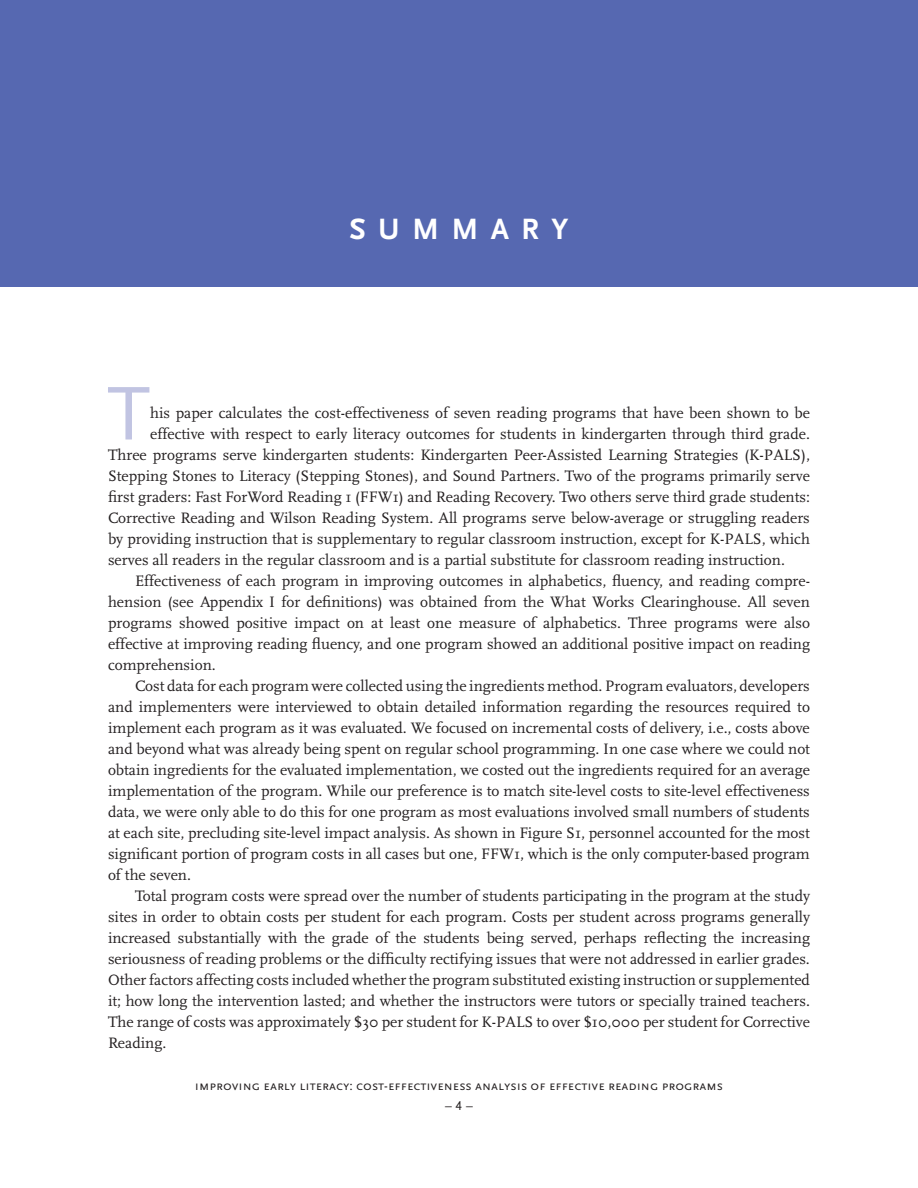
<style>
.page{position:relative;width:918px;height:1188px;background:#fff}
.page>*{position:absolute;margin:0;border:0;box-sizing:border-box;transform-origin:0 0}
.t1{font:79.35px "Scala Sans Caps";color:#c1c4e2}
.t2{font:700 30.75px "Scala Sans Caps";letter-spacing:.4em;color:#fff}
.t3{font:15.75px "Scala";color:#231f20}
.t4{font:13.5px "Scala Sans Caps";color:#231f20}
</style>
<div class="page">
<div style="left:0;top:0;width:918px;height:286px;background:#5668b1"></div>
<h2 class="t2" style="left:350px;top:211px;width:220px">SUMMARY</h2>
<h1 class="t1" style="left:107px;top:371px;width:44px">T</h1>
<p class="t3" style="left:150px;top:405px;width:661px">his paper calculates the cost-effectiveness of seven reading programs that have been shown to be</p>
<p class="t3" style="left:150px;top:426px;width:661px">effective with respect to early literacy outcomes for students in kindergarten through third grade.</p>
<p class="t3" style="left:108px;top:447px;width:703px">Three programs serve kindergarten students: Kindergarten Peer-Assisted Learning Strategies (K-PALS),</p>
<p class="t3" style="left:108px;top:468px;width:703px">Stepping Stones to Literacy (Stepping Stones), and Sound Partners. Two of the programs primarily serve</p>
<p class="t3" style="left:108px;top:489px;width:704px">first graders: Fast ForWord Reading 1 (FFW1) and Reading Recovery. Two others serve third grade students:</p>
<p class="t3" style="left:108px;top:510px;width:703px">Corrective Reading and Wilson Reading System. All programs serve below-average or struggling readers</p>
<p class="t3" style="left:108px;top:531px;width:704px">by providing instruction that is supplementary to regular classroom instruction, except for K-PALS, which</p>
<p class="t3" style="left:108px;top:552px;width:678px">serves all readers in the regular classroom and is a partial substitute for classroom reading instruction.</p>
<p class="t3" style="left:135px;top:573px;width:677px">Effectiveness of each program in improving outcomes in alphabetics, fluency, and reading compre-</p>
<p class="t3" style="left:108px;top:594px;width:703px">hension (see Appendix I for definitions) was obtained from the What Works Clearinghouse. All seven</p>
<p class="t3" style="left:108px;top:615px;width:704px">programs showed positive impact on at least one measure of alphabetics. Three programs were also</p>
<p class="t3" style="left:108px;top:636px;width:704px">effective at improving reading fluency, and one program showed an additional positive impact on reading</p>
<p class="t3" style="left:108px;top:657px;width:109px">comprehension.</p>
<p class="t3" style="left:135px;top:678px;width:676px">Cost data for each program were collected using the ingredients method. Program evaluators, developers</p>
<p class="t3" style="left:108px;top:699px;width:703px">and implementers were interviewed to obtain detailed information regarding the resources required to</p>
<p class="t3" style="left:108px;top:720px;width:703px">implement each program as it was evaluated. We focused on incremental costs of delivery, i.e., costs above</p>
<p class="t3" style="left:108px;top:741px;width:704px">and beyond what was already being spent on regular school programming. In one case where we could not</p>
<p class="t3" style="left:108px;top:762px;width:704px">obtain ingredients for the evaluated implementation, we costed out the ingredients required for an average</p>
<p class="t3" style="left:108px;top:783px;width:703px">implementation of the program. While our preference is to match site-level costs to site-level effectiveness</p>
<p class="t3" style="left:108px;top:804px;width:703px">data, we were only able to do this for one program as most evaluations involved small numbers of students</p>
<p class="t3" style="left:108px;top:825px;width:703px">at each site, precluding site-level impact analysis. As shown in Figure S1, personnel accounted for the most</p>
<p class="t3" style="left:108px;top:846px;width:703px">significant portion of program costs in all cases but one, FFW1, which is the only computer-based program</p>
<p class="t3" style="left:108px;top:867px;width:85px">of the seven.</p>
<p class="t3" style="left:135px;top:888px;width:677px">Total program costs were spread over the number of students participating in the program at the study</p>
<p class="t3" style="left:108px;top:909px;width:704px">sites in order to obtain costs per student for each program. Costs per student across programs generally</p>
<p class="t3" style="left:108px;top:930px;width:704px">increased substantially with the grade of the students being served, perhaps reflecting the increasing</p>
<p class="t3" style="left:108px;top:951px;width:703px">seriousness of reading problems or the difficulty rectifying issues that were not addressed in earlier grades.</p>
<p class="t3" style="left:108px;top:972px;width:704px">Other factors affecting costs included whether the program substituted existing instruction or supplemented</p>
<p class="t3" style="left:108px;top:993px;width:703px">it; how long the intervention lasted; and whether the instructors were tutors or specially trained teachers.</p>
<p class="t3" style="left:108px;top:1014px;width:704px">The range of costs was approximately $30 per student for K-PALS to over $10,000 per student for Corrective</p>
<p class="t3" style="left:108px;top:1035px;width:60px">Reading.</p>
<p class="t4" style="left:195px;top:1078px;width:530px">improving early literacy: cost-effectiveness analysis of effective reading programs</p>
<p class="t4" style="left:445px;top:1098px;width:30px">– 4 –</p>
</div>
